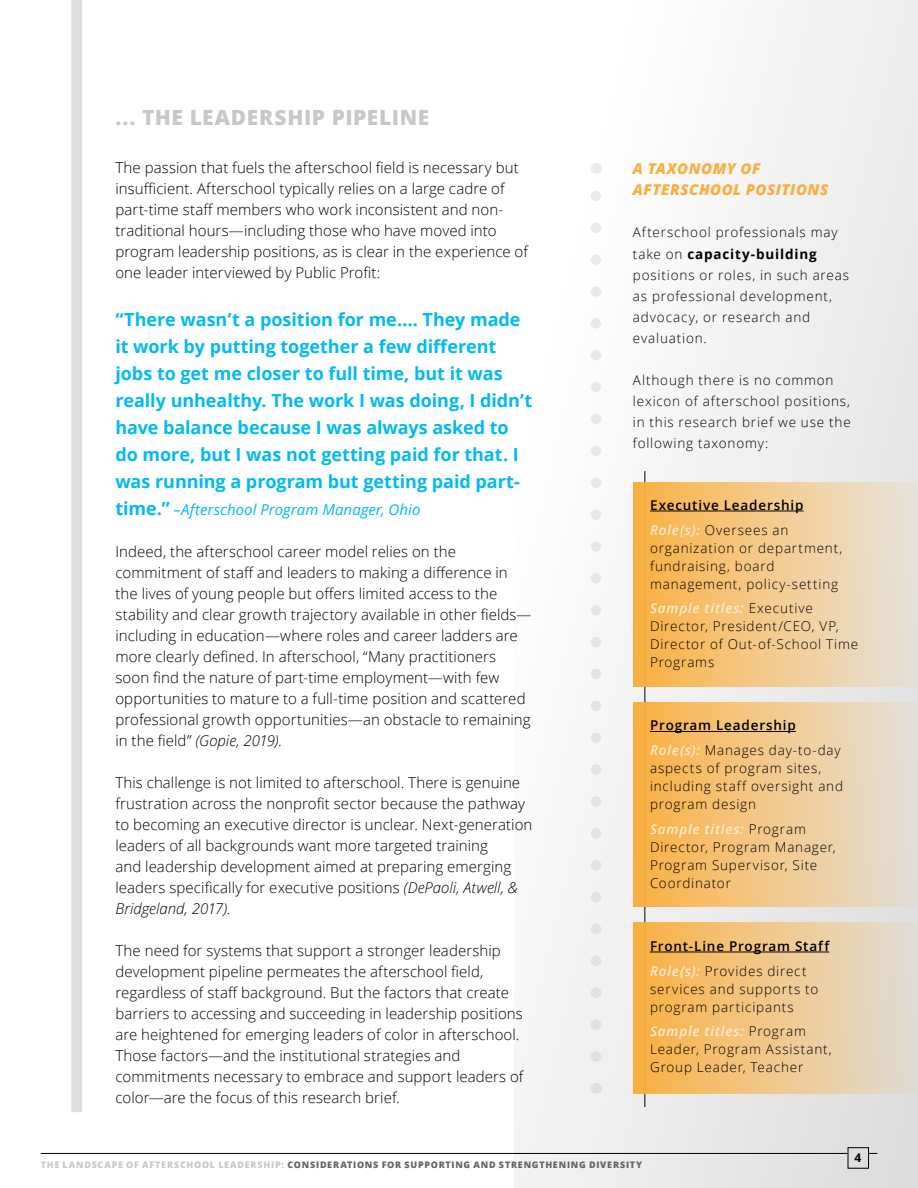
<style>
.page{position:relative;width:918px;height:1188px;background:#fff}
.page>*{position:absolute;margin:0;border:0;box-sizing:border-box;transform-origin:0 0}
.t1{font:800 21px "Open Sans";letter-spacing:.03em;color:#c7c8ca}
.t2{font:700 18px/27px "Open Sans";letter-spacing:-.005em;color:#00baf1}
.t3{font:300 15px/21px "Open Sans";letter-spacing:.005em;color:#000}
.t4{font:italic 15px "Open Sans";letter-spacing:.005em;color:#00baf1}
.t5{font:italic 800 15px/21px "Open Sans";letter-spacing:.035em;color:#faaf40}
.t6{font:300 13.5px/18px "Open Sans";letter-spacing:.06em;color:#000}
.t7{font:600 13.5px/24.8px "Open Sans";letter-spacing:.06em;color:#000}
.t8{font:700 12px "Open Sans";color:#000}
.t9{font:800 9px "Open Sans";letter-spacing:.085em;color:#636466}
.s1{font-weight:700;font-style:normal;font-size:18px}
.s2{font-style:italic}
.s3{font-weight:700}
.s4{font-style:italic;color:#feebcf}
.s5{font-weight:300}
.s6{font-weight:600;font-style:italic;color:#feebcf}
.s7{color:#c7c8ca}
</style>
<div class="page">
<div style="left:514px;top:0;width:404px;height:1188px;background:linear-gradient(to right,#fcfcfc,#e8e8e8)"></div>
<hr style="left:41px;top:1153px;width:837px;height:1px;background:#000">
<div style="left:848px;top:1148px;width:21px;height:20px;background:#dfdfdf"></div>
<div style="left:71px;top:0;width:11px;height:1112px;background:#dcddde"></div>
<svg style="left:591px;top:184px;width:10px;height:873px"></svg>
<hr style="left:645px;top:471px;width:1px;height:636px;background:#000">
<div style="left:633px;top:702px;width:285px;height:205px;background:linear-gradient(to right,#fcb142,#e4e0da)"></div>
<div style="left:633px;top:483px;width:285px;height:204px;background:linear-gradient(to right,#fcb142,#e8e3dd)"></div>
<div style="left:633px;top:922px;width:285px;height:172px;background:linear-gradient(to right,#fcb142,#e1ddd7)"></div>
<hr style="left:650px;top:511px;width:154px;height:1px;background:#000">
<hr style="left:650px;top:731px;width:146px;height:1px;background:#000">
<hr style="left:650px;top:952px;width:179px;height:1px;background:#000">
<h1 class="t1" style="left:115px;top:101px;width:316px">... THE LEADERSHIP PIPELINE</h1>
<p class="t3" style="left:115px;top:157px;width:414px">The passion that fuels the afterschool field is necessary but insufficient. Afterschool typically relies on a large cadre of part-time staff members who work inconsistent and non&shy;traditional hours—including those who have moved into program leadership positions, as is clear in the experience of one leader interviewed by Public Profit:</p>
<p class="t2" style="left:115px;top:306px;width:418px">“There wasn’t a position for me.… They made it work by putting together a few different jobs to get me closer to full time, but it was really unhealthy. The work I was doing, I didn’t have balance because I was always asked to do more, but I was not getting paid for that. I was running a program but getting paid part-</p>
<p class="t4" style="left:115px;top:500px;width:307px"><span class="s1">time.”</span> –Afterschool Program Manager, Ohio</p>
<p class="t3" style="left:115px;top:541px;width:418px">Indeed, the afterschool career model relies on the commitment of staff and leaders to making a difference in the lives of young people but offers limited access to the stability and clear growth trajectory available in other fields— including in education—where roles and career ladders are more clearly defined. In afterschool, “Many practitioners soon find the nature of part-time employment—with few opportunities to mature to a full-time position and scattered professional growth opportunities—an obstacle to remaining in the field” <span class="s2">(Gopie, 2019)</span>.</p>
<p class="t3" style="left:115px;top:772px;width:419px">This challenge is not limited to afterschool. There is genuine frustration across the nonprofit sector because the pathway to becoming an executive director is unclear. Next-generation leaders of all backgrounds want more targeted training<br>and leadership development aimed at preparing emerging leaders specifically for executive positions <span class="s2">(DePaoli, Atwell, &amp; Bridgeland, 2017)</span>.</p>
<p class="t3" style="left:115px;top:940px;width:410px">The need for systems that support a stronger leadership development pipeline permeates the afterschool field, regardless of staff background. But the factors that create barriers to accessing and succeeding in leadership positions are heightened for emerging leaders of color in afterschool.<br>Those factors—and the institutional strategies and commitments necessary to embrace and support leaders of color—are the focus of this research brief.</p>
<p class="t5" style="left:633px;top:158px;width:197px">A TAXONOMY OF<br>AFTERSCHOOL POSITIONS</p>
<p class="t6" style="left:633px;top:222px;width:218px;line-height:21px">Afterschool professionals may take on <span class="s3">capacity-building </span>positions or roles, in such areas as professional development, advocacy, or research and evaluation.</p>
<p class="t6" style="left:633px;top:369px;width:219px;line-height:21px">Although there is no common lexicon of afterschool positions, in this research brief we use the following taxonomy:</p>
<p class="t7" style="left:650px;top:492px;width:155px">Executive Leadership<br><span class="s4">Role(s):</span> <span class="s5">Oversees an</span></p>
<p class="t6" style="left:650px;top:538px;width:194px">organization or department, fundraising, board management, policy-setting</p>
<p class="t6" style="left:650px;top:599px;width:210px"><span class="s6">Sample titles:</span> Executive<br>Director, President/CEO, VP,<br>Director of Out-of-School Time<br>Programs</p>
<p class="t7" style="left:650px;top:713px;width:192px">Program Leadership<br><span class="s4">Role(s):</span> <span class="s5">Manages day-to-day</span></p>
<p class="t6" style="left:650px;top:759px;width:195px">aspects of program sites, including staff oversight and program design</p>
<p class="t6" style="left:650px;top:820px;width:187px"><span class="s6">Sample titles:</span> Program<br>Director, Program Manager,<br>Program Supervisor, Site<br>Coordinator</p>
<p class="t7" style="left:650px;top:933px;width:181px">Front-Line Program Staff<br><span class="s4">Role(s):</span> <span class="s5">Provides direct</span></p>
<p class="t6" style="left:650px;top:979px;width:170px">services and supports to program participants</p>
<p class="t6" style="left:650px;top:1022px;width:183px"><span class="s6">Sample titles:</span> Program<br>Leader, Program Assistant,<br>Group Leader, Teacher</p>
<p class="t9" style="left:41px;top:1158px;width:603px"><span class="s7">THE LANDSCAPE OF AFTERSCHOOL LEADERSHIP:</span> CONSIDERATIONS FOR SUPPORTING AND STRENGTHENING DIVERSITY</p>
<p class="t8" style="left:855px;top:1150px;width:8px">4</p>
</div>
